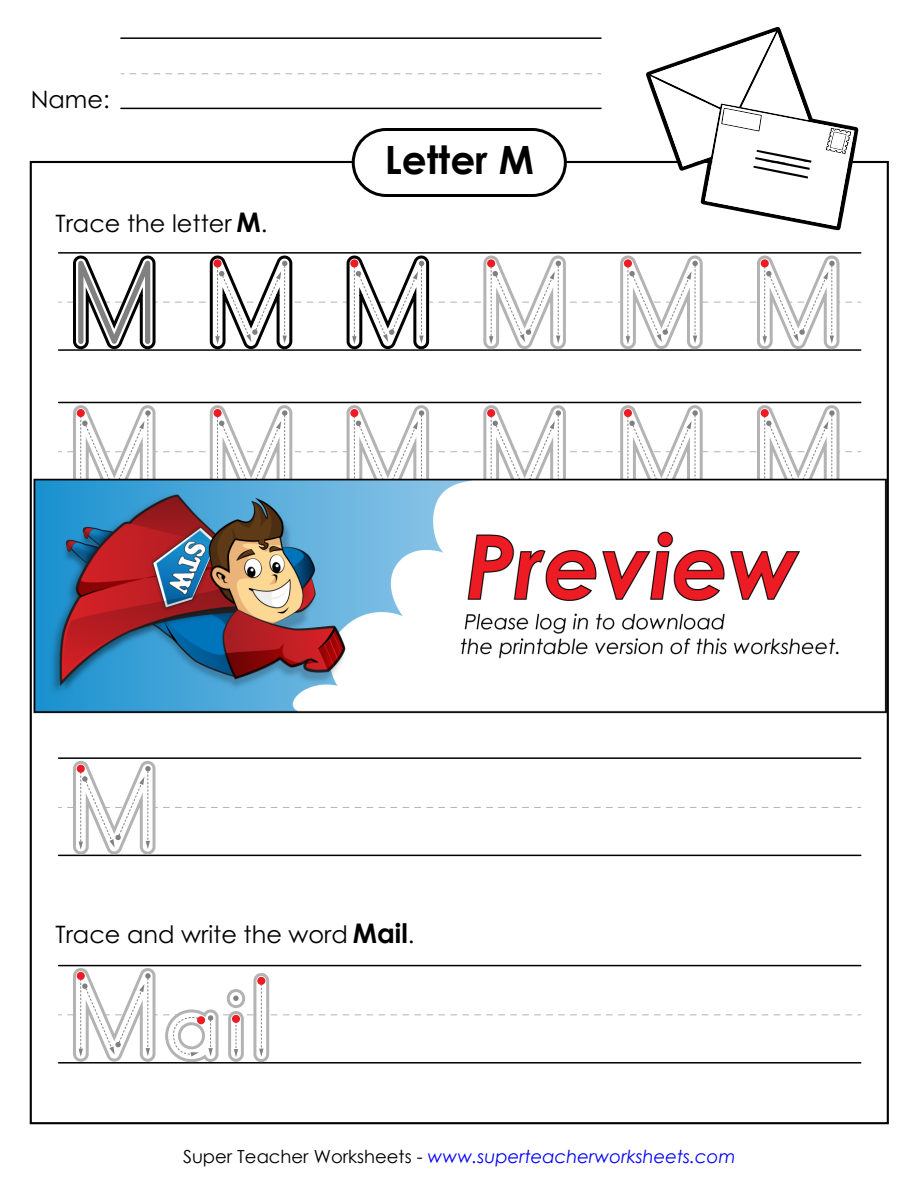
<style>
.page{position:relative;width:918px;height:1188px;background:#fff}
.page>*{position:absolute;margin:0;border:0;box-sizing:border-box;transform-origin:0 0}
.t1{font:700 39px "Century STW4";color:#000}
.t2{font:24px "Century STW4";color:#000}
.t3{font:italic 18px "Century Gothic 2";color:#00f}
.s1{font-weight:700;font-size:27px}
.s2{font-style:normal;color:#000}
</style>
<div class="page">
<hr style="left:121px;top:108px;width:480px;height:1px;background:#000">
<svg style="left:130px;top:73px;width:471px;height:1px"></svg>
<hr style="left:121px;top:37px;width:480px;height:2px;background:#000">
<div style="left:352px;top:128px;width:215px;height:69px;border:3px solid #000;border-radius:33px"></div>
<hr style="left:59px;top:349px;width:802px;height:2px;background:#000">
<hr style="left:59px;top:252px;width:802px;height:2px;background:#000">
<hr style="left:59px;top:402px;width:802px;height:1px;background:#000">
<hr style="left:59px;top:855px;width:802px;height:1px;background:#000">
<hr style="left:59px;top:757px;width:802px;height:2px;background:#000">
<hr style="left:59px;top:1062px;width:802px;height:2px;background:#000">
<hr style="left:59px;top:965px;width:802px;height:1px;background:#000">
<svg style="left:68px;top:403px;width:793px;height:58px"></svg>
<div style="left:77px;top:409px;width:8px;height:8px;background:#ed1c24;border-radius:50%"></div>
<svg style="left:68px;top:758px;width:793px;height:97px"></svg>
<div style="left:77px;top:765px;width:8px;height:8px;background:#ed1c24;border-radius:50%"></div>
<svg style="left:68px;top:966px;width:793px;height:98px"></svg>
<div style="left:257px;top:977px;width:8px;height:8px;background:#ed1c24;border-radius:50%"></div>
<svg style="left:68px;top:253px;width:793px;height:98px"></svg>
<svg style="left:646px;top:27px;width:212px;height:203px"></svg>
<img style="left:29px;top:461px;width:858px;height:266px">
<h2 class="t2" style="left:31px;top:83px;width:80px">Name:</h2>
<h2 class="t2" style="left:55px;top:207px;width:213px">Trace the letter <span class="s1">M</span>.</h2>
<h1 class="t1" style="left:385px;top:130px;width:150px">Letter M</h1>
<h2 class="t2" style="left:56px;top:917px;width:360px">Trace and write the word <span class="s1">Mail</span>.</h2>
<p class="t3" style="left:183px;top:1144px;width:554px"><span class="s2">Super Teacher Worksheets -</span> www.superteacherworksheets.com</p>
</div>
